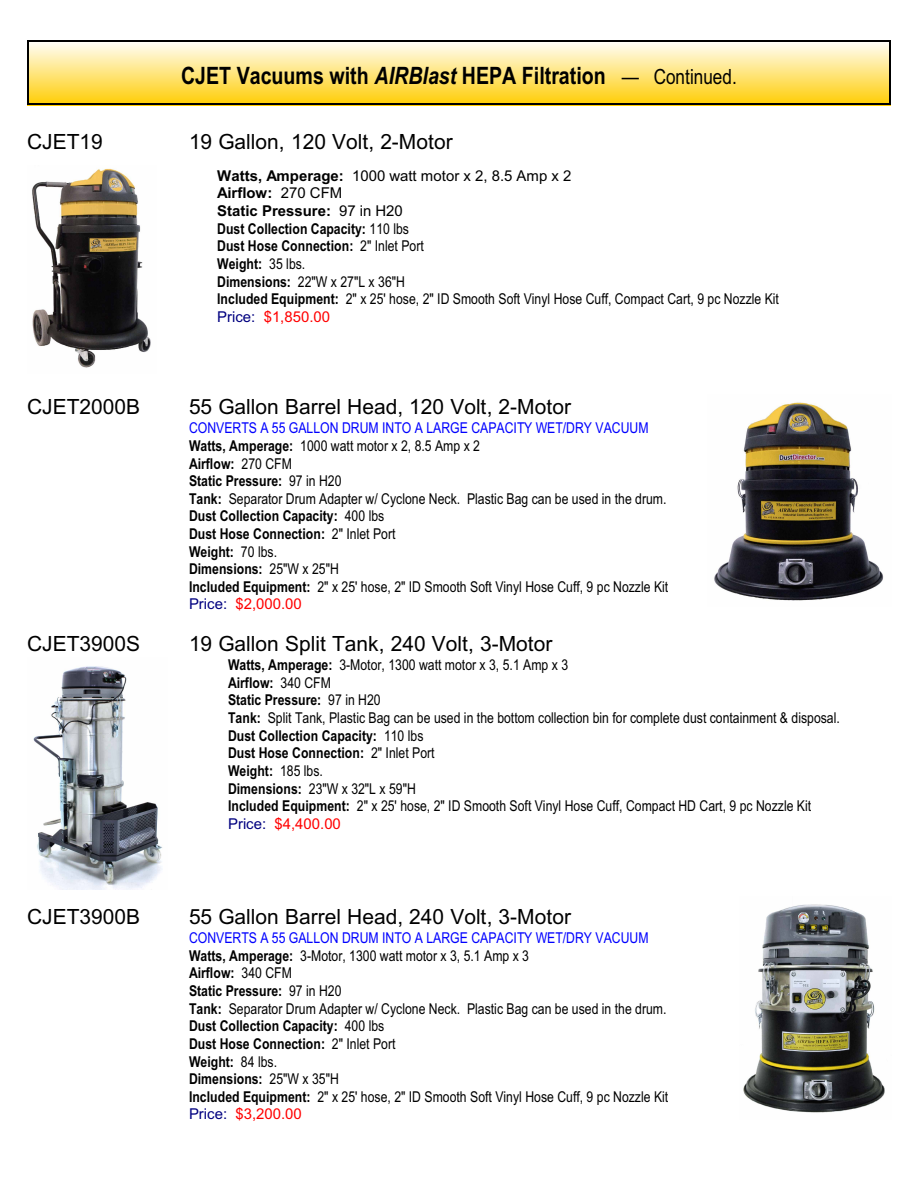
<style>
.page{position:relative;width:918px;height:1188px;background:#fff}
.page>*{position:absolute;margin:0;border:0;box-sizing:border-box;transform-origin:0 0}
.t1{font:700 24px "Arial Narrow";color:#000}
.t2{font:21px "Arial";color:#000}
.t3{font:15px/17.7px "Arial Narrow";color:#000}
.t4{font:700 15px/17.9px "Arial";color:#000}
.t5{font:15px "Arial";color:#f00}
.s1{font-style:italic}
.s2{font-weight:400;font-size:21px}
.s3{font-weight:400}
.s4{font-weight:700}
.s5{color:#000080}
.s6{color:#00f}
</style>
<div class="page">
<img style="left:28px;top:42px;width:862px;height:62px">
<hr style="left:27px;top:40px;width:1px;height:65px;background:#000">
<hr style="left:890px;top:40px;width:1px;height:65px;background:#000">
<hr style="left:27px;top:40px;width:864px;height:2px;background:#000">
<hr style="left:27px;top:104px;width:864px;height:1px;background:#000">
<img style="left:33px;top:666px;width:130px;height:224px">
<img style="left:743px;top:904px;width:142px;height:209px">
<img style="left:32px;top:168px;width:119px;height:200px">
<img style="left:714px;top:402px;width:170px;height:199px">
<h1 class="t1" style="left:181px;top:66px;width:557px">CJET Vacuums with <span class="s1">AIRBlast</span> HEPA Filtration <span class="s2">— Continued.</span></h1>
<h2 class="t2" style="left:27px;top:134px;width:77px">CJET19</h2>
<h2 class="t2" style="left:189px;top:134px;width:265px">19 Gallon, 120 Volt, 2-Motor</h2>
<p class="t4" style="left:217px;top:168px;width:356px">Watts, Amperage: <span class="s3">1000 watt motor x 2, 8.5 Amp x 2<br></span>Airflow: <span class="s3">270 CFM<br></span>Static Pressure: <span class="s3">97 in H20</span></p>
<p class="t3" style="left:217px;top:221px;width:563px"><span class="s4">Dust Collection Capacity:</span> 110 lbs<br><span class="s4">Dust Hose Connection:</span> 2" Inlet Port<br><span class="s4">Weight:</span> 35 lbs.<br><span class="s4">Dimensions:</span> 22"W x 27"L x 36"H<br><span class="s4">Included Equipment:</span> 2" x 25' hose, 2" ID Smooth Soft Vinyl Hose Cuff, Compact Cart, 9 pc Nozzle Kit</p>
<p class="t5" style="left:217px;top:311px;width:114px"><span class="s5">Price:</span> $1,850.00</p>
<h2 class="t2" style="left:27px;top:399px;width:115px">CJET2000B</h2>
<h2 class="t2" style="left:189px;top:399px;width:384px">55 Gallon Barrel Head, 120 Volt, 2-Motor</h2>
<p class="t3" style="left:189px;top:421px;width:481px"><span class="s6">CONVERTS A 55 GALLON DRUM INTO A LARGE CAPACITY WET/DRY VACUUM </span><span class="s4">Watts, Amperage:</span> 1000 watt motor x 2, 8.5 Amp x 2<br><span class="s4">Airflow:</span> 270 CFM<br><span class="s4">Static Pressure:</span> 97 in H20<br><span class="s4">Tank:</span> Separator Drum Adapter w/ Cyclone Neck. Plastic Bag can be used in the drum.<br><span class="s4">Dust Collection Capacity:</span> 400 lbs<br><span class="s4">Dust Hose Connection:</span> 2" Inlet Port<br><span class="s4">Weight:</span> 70 lbs.<br><span class="s4">Dimensions:</span> 25"W x 25"H<br><span class="s4">Included Equipment:</span> 2" x 25' hose, 2" ID Smooth Soft Vinyl Hose Cuff, 9 pc Nozzle Kit</p>
<p class="t5" style="left:189px;top:598px;width:114px"><span class="s5">Price:</span> $2,000.00</p>
<h2 class="t2" style="left:27px;top:636px;width:115px">CJET3900S</h2>
<h2 class="t2" style="left:189px;top:636px;width:365px">19 Gallon Split Tank, 240 Volt, 3-Motor</h2>
<p class="t3" style="left:228px;top:657px;width:613px"><span class="s4">Watts, Amperage:</span> 3-Motor, 1300 watt motor x 3, 5.1 Amp x 3<br><span class="s4">Airflow:</span> 340 CFM<br><span class="s4">Static Pressure:</span> 97 in H20<br><span class="s4">Tank:</span> Split Tank, Plastic Bag can be used in the bottom collection bin for complete dust containment &amp; disposal.<br><span class="s4">Dust Collection Capacity:</span> 110 lbs<br><span class="s4">Dust Hose Connection:</span> 2" Inlet Port<br><span class="s4">Weight:</span> 185 lbs.<br><span class="s4">Dimensions:</span> 23"W x 32"L x 59"H<br><span class="s4">Included Equipment:</span> 2" x 25' hose, 2" ID Smooth Soft Vinyl Hose Cuff, Compact HD Cart, 9 pc Nozzle Kit</p>
<p class="t5" style="left:228px;top:818px;width:114px"><span class="s5">Price:</span> $4,400.00</p>
<h2 class="t2" style="left:27px;top:909px;width:115px">CJET3900B</h2>
<h2 class="t2" style="left:189px;top:909px;width:384px">55 Gallon Barrel Head, 240 Volt, 3-Motor</h2>
<p class="t3" style="left:189px;top:930px;width:481px"><span class="s6">CONVERTS A 55 GALLON DRUM INTO A LARGE CAPACITY WET/DRY VACUUM </span><span class="s4">Watts, Amperage:</span> 3-Motor, 1300 watt motor x 3, 5.1 Amp x 3<br><span class="s4">Airflow:</span> 340 CFM<br><span class="s4">Static Pressure:</span> 97 in H20<br><span class="s4">Tank:</span> Separator Drum Adapter w/ Cyclone Neck. Plastic Bag can be used in the drum.<br><span class="s4">Dust Collection Capacity:</span> 400 lbs<br><span class="s4">Dust Hose Connection:</span> 2" Inlet Port<br><span class="s4">Weight:</span> 84 lbs.<br><span class="s4">Dimensions:</span> 25"W x 35"H<br><span class="s4">Included Equipment:</span> 2" x 25' hose, 2" ID Smooth Soft Vinyl Hose Cuff, 9 pc Nozzle Kit</p>
<p class="t5" style="left:189px;top:1108px;width:114px"><span class="s5">Price:</span> $3,200.00</p>
</div>
